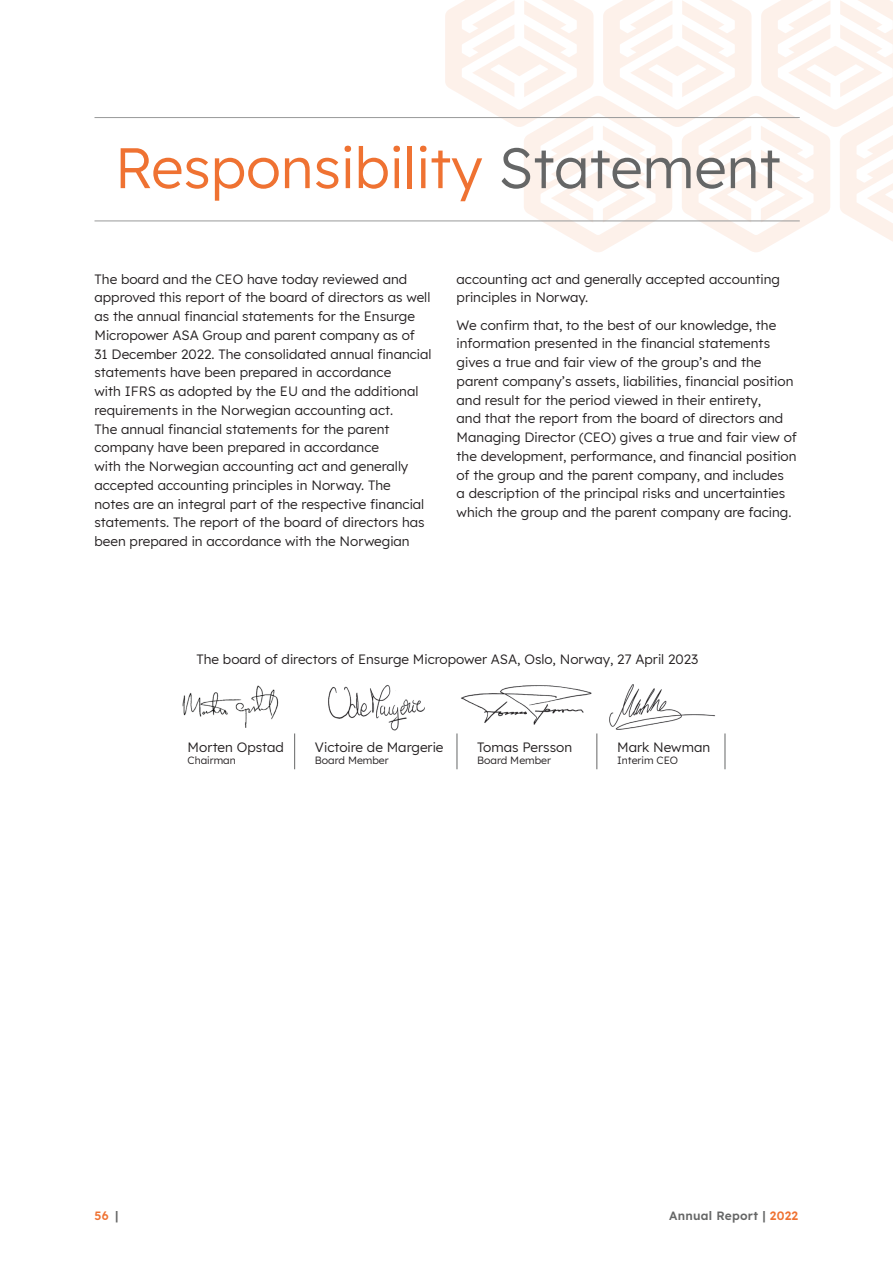
<style>
.page{position:relative;width:893px;height:1263px;background:#fff}
.page>*{position:absolute;margin:0;border:0;box-sizing:border-box;transform-origin:0 0}
.header_0{font:57px "Lexend";color:#ef7232}
.body{font:13.5px/18.8px "Lexend";color:#231f20}
.t1{font:600 12px "Lexend";letter-spacing:.02em;color:#656666}
.t2{font:600 12px "Lexend";color:#ef7232}
.body-2{font:10.5px "Lexend";color:#231f20}
.s1{color:#656666}
.s2{color:#ef7232}
</style>
<div class="page">
<svg style="left:445px;top:0;width:448px;height:252px;fill:#fef6f2"></svg>
<hr style="left:94px;top:117px;width:706px;height:1px;background:#989999">
<hr style="left:94px;top:221px;width:706px;height:1px;background:#989999">
<hr style="left:294px;top:733px;width:1px;height:36px;background:#656666">
<hr style="left:457px;top:733px;width:1px;height:36px;background:#656666">
<hr style="left:597px;top:733px;width:1px;height:36px;background:#656666">
<hr style="left:725px;top:733px;width:1px;height:36px;background:#656666">
<img style="left:182px;top:685px;width:97px;height:43px">
<img style="left:328px;top:684px;width:97px;height:47px">
<img style="left:461px;top:685px;width:131px;height:40px">
<img style="left:609px;top:684px;width:106px;height:46px">
<p class="header_0" style="left:115px;top:127px;width:667px">Responsibility <span class="s1">Statement</span></p>
<p class="body" style="left:94px;top:268px;width:339px">The board and the CEO have today reviewed and approved this report of the board of directors as well as the annual financial statements for the Ensurge Micropower ASA Group and parent company as of 31 December 2022. The consolidated annual financial statements have been prepared in accordance<br>with IFRS as adopted by the EU and the additional requirements in the Norwegian accounting act.<br>The annual financial statements for the parent company have been prepared in accordance<br>with the Norwegian accounting act and generally accepted accounting principles in Norway. The<br>notes are an integral part of the respective financial statements. The report of the board of directors has been prepared in accordance with the Norwegian</p>
<p class="body" style="left:457px;top:268px;width:325px">accounting act and generally accepted accounting principles in Norway.</p>
<p class="body" style="left:457px;top:315px;width:342px">We confirm that, to the best of our knowledge, the information presented in the financial statements gives a true and fair view of the group’s and the parent company’s assets, liabilities, financial position and result for the period viewed in their entirety,<br>and that the report from the board of directors and Managing Director (CEO) gives a true and fair view of the development, performance, and financial position of the group and the parent company, and includes<br>a description of the principal risks and uncertainties which the group and the parent company are facing.</p>
<p class="body" style="left:196px;top:649px;width:503px">The board of directors of Ensurge Micropower ASA, Oslo, Norway, 27 April 2023</p>
<p class="body" style="left:188px;top:737px;width:98px">Morten Opstad</p>
<p class="body-2" style="left:188px;top:753px;width:50px">Chairman</p>
<p class="body" style="left:315px;top:737px;width:130px">Victoire de Margerie</p>
<p class="body-2" style="left:315px;top:753px;width:75px">Board Member</p>
<p class="body" style="left:477px;top:737px;width:96px">Tomas Persson</p>
<p class="body-2" style="left:477px;top:753px;width:75px">Board Member</p>
<p class="body" style="left:617px;top:737px;width:95px">Mark Newman</p>
<p class="body-2" style="left:617px;top:753px;width:63px">Interim CEO</p>
<p class="t2" style="left:94px;top:1206px;width:25px">56 <span class="s1">|</span></p>
<p class="t1" style="left:669px;top:1206px;width:130px">Annual Report | <span class="s2">2022</span></p>
</div>
